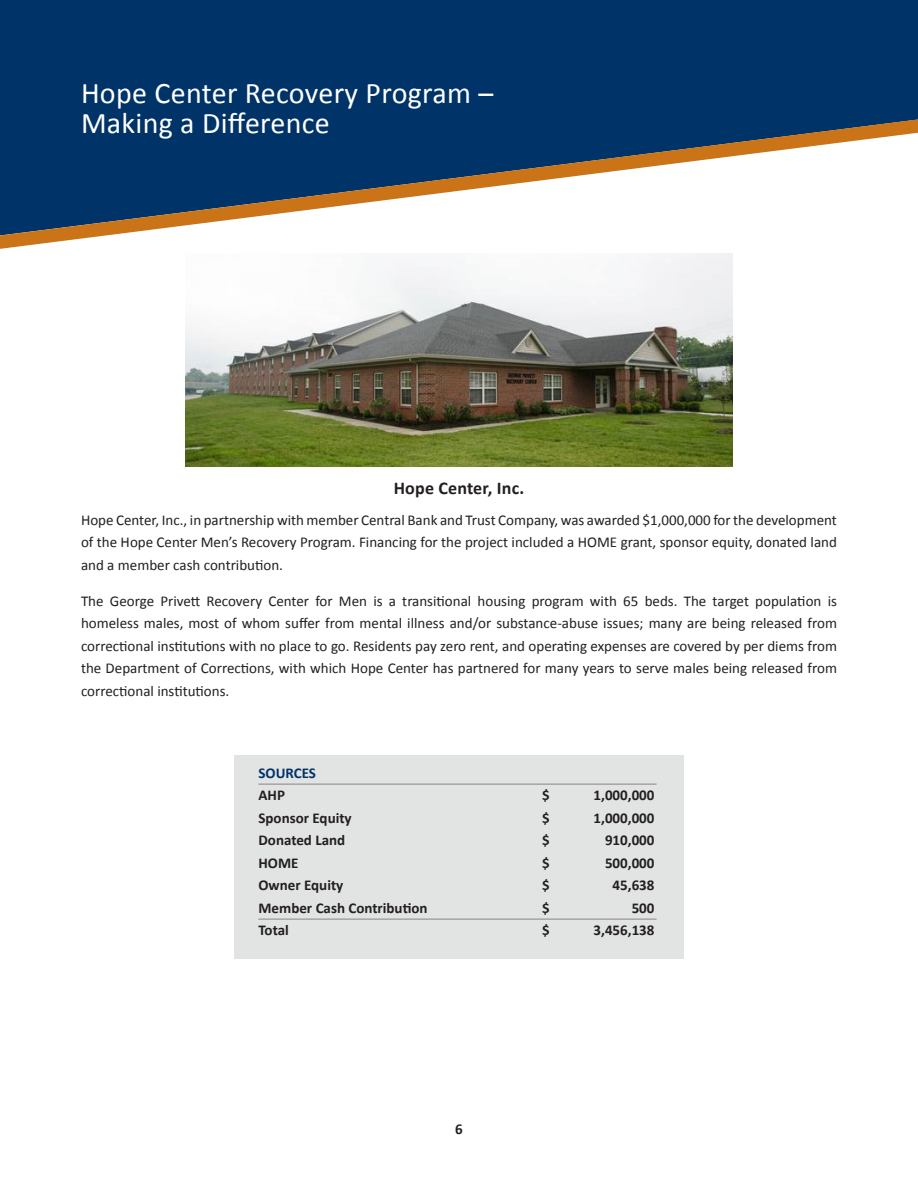
<style>
.page{position:relative;width:918px;height:1188px;background:#fff}
.page>*{position:absolute;margin:0;border:0;box-sizing:border-box;transform-origin:0 0}
.t1{font:30px "Calibri";letter-spacing:.01em;color:#fff}
.t2{font:700 18px "Calibri";letter-spacing:.01em;color:#231f20}
.t3{font:15px/22.5px "Calibri";color:#231f20;text-align:justify}
.t4{font:700 15px "Calibri";color:#231f20}
.t5{font:700 15px "Calibri";color:#003367}
</style>
<div class="page">
<div style="left:0;top:0;width:918px;height:119px;background:#003367"></div>
<svg style="left:0;top:119px;width:918px;height:130px"></svg>
<img style="left:186px;top:254px;width:546px;height:212px">
<div style="left:234px;top:755px;width:450px;height:203px;background:#e2e4e4"></div>
<hr style="left:258px;top:783px;width:399px;height:2px;background:#a7a3a0">
<hr style="left:258px;top:918px;width:399px;height:2px;background:#a7a3a0">
<p class="t1" style="left:81px;top:75px;width:414px">Hope Center Recovery Program –</p>
<p class="t1" style="left:81px;top:105px;width:250px">Making a Difference</p>
<p class="t2" style="left:394px;top:477px;width:132px">Hope Center, Inc.</p>
<p class="t3" style="left:81px;top:509px;width:758px">Hope Center, Inc., in partnership with member Central Bank and Trust Company, was awarded $1,000,000 for the development of the Hope Center Men’s Recovery Program. Financing for the project included a HOME grant, sponsor equity, donated land and a member cash contribution.</p>
<p class="t3" style="left:81px;top:590px;width:757px">The George Privett Recovery Center for Men is a transitional housing program with 65 beds. The target population is homeless males, most of whom suffer from mental illness and/or substance-abuse issues; many are being released from correctional institutions with no place to go. Residents pay zero rent, and operating expenses are covered by per diems from the Department of Corrections, with which Hope Center has partnered for many years to serve males being released from correctional institutions.</p>
<p class="t5" style="left:259px;top:763px;width:59px">SOURCES</p>
<p class="t4" style="left:259px;top:786px;width:28px">AHP</p>
<p class="t4" style="left:542px;top:786px;width:9px">$</p>
<p class="t4" style="left:594px;top:786px;width:62px">1,000,000</p>
<p class="t4" style="left:259px;top:808px;width:95px">Sponsor Equity</p>
<p class="t4" style="left:542px;top:808px;width:9px">$</p>
<p class="t4" style="left:594px;top:808px;width:62px">1,000,000</p>
<p class="t4" style="left:259px;top:831px;width:88px">Donated Land</p>
<p class="t4" style="left:542px;top:831px;width:9px">$</p>
<p class="t4" style="left:605px;top:831px;width:51px">910,000</p>
<p class="t4" style="left:259px;top:853px;width:42px">HOME</p>
<p class="t4" style="left:542px;top:853px;width:9px">$</p>
<p class="t4" style="left:605px;top:853px;width:51px">500,000</p>
<p class="t4" style="left:259px;top:876px;width:86px">Owner Equity</p>
<p class="t4" style="left:542px;top:876px;width:9px">$</p>
<p class="t4" style="left:613px;top:876px;width:43px">45,638</p>
<p class="t4" style="left:259px;top:898px;width:171px">Member Cash Contribution</p>
<p class="t4" style="left:542px;top:898px;width:9px">$</p>
<p class="t4" style="left:632px;top:898px;width:24px">500</p>
<p class="t4" style="left:259px;top:921px;width:32px">Total</p>
<p class="t4" style="left:542px;top:921px;width:9px">$</p>
<p class="t4" style="left:594px;top:921px;width:62px">3,456,138</p>
<p class="t4" style="left:455px;top:1119px;width:9px">6</p>
</div>
